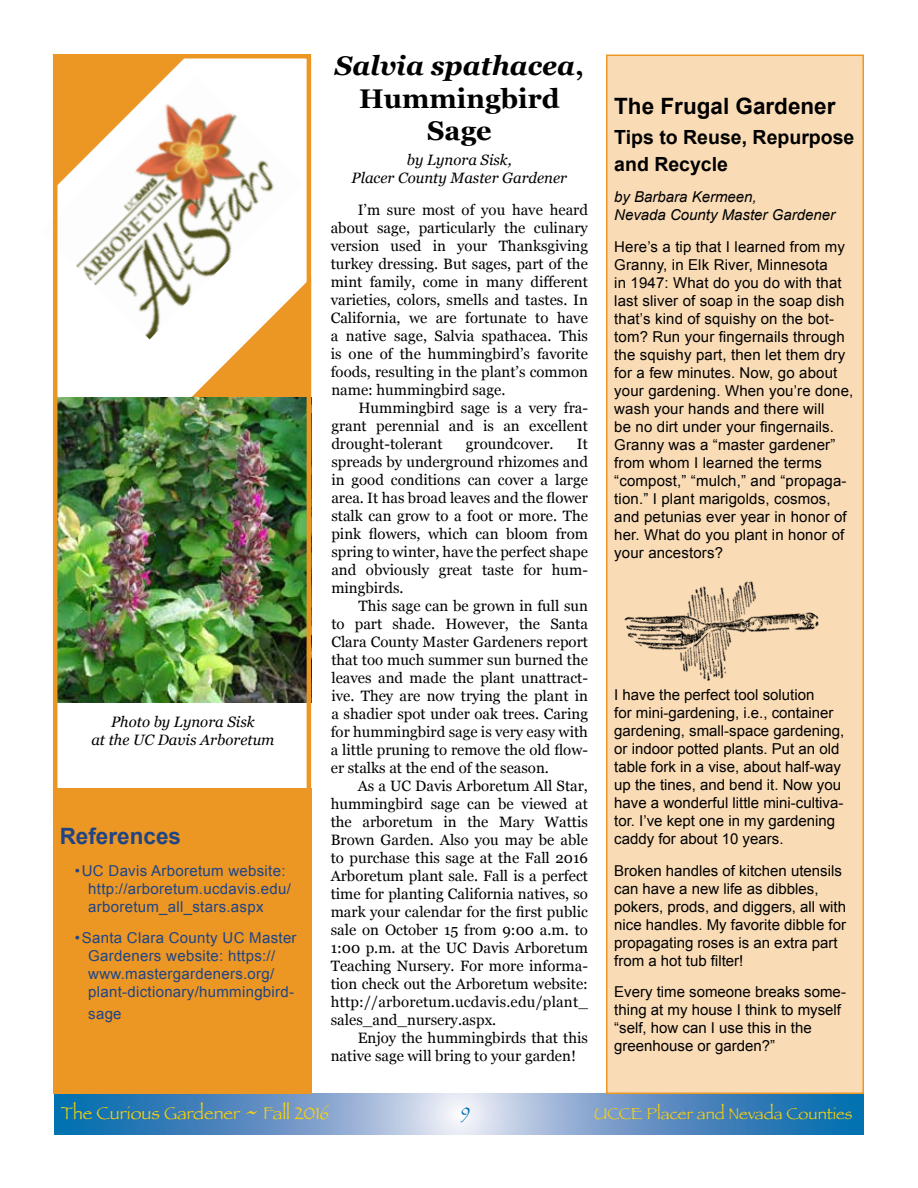
<style>
.page{position:relative;width:918px;height:1188px;background:#fff}
.page>*{position:absolute;margin:0;border:0;box-sizing:border-box;transform-origin:0 0}
.t1{font:700 27px/32.4px "Georgia";color:#000;text-align:center}
.t2{font:700 22.5px "Arial";color:#000}
.t3{font:700 22.5px "Arial";color:#1f4585}
.t4{font:700 19.5px/27px "Arial";color:#000}
.t5{font:18px "Papyrus";color:#f9d10a}
.t6{font:18px "Papyrus";color:#0272b1}
.t7{font:16.5px "Papyrus";color:#f9d10a}
.t8{font:15px/18px "Georgia";color:#000;text-align:justify}
.t9{font:15px/18px "Arial";color:#000}
.t10{font:15px/18px "Arial";letter-spacing:.02em;color:#1f4585}
.t11{font:italic 15px/18px "Georgia";color:#000;text-align:center}
.t12{font:italic 15px/18px "Arial";color:#000}
.s1{font-style:italic}
.s2{font-size:27px}
</style>
<div class="page">
<svg style="left:54px;top:1094px;width:810px;height:41px;background:#6899c8"></svg>
<svg style="left:191px;top:282px;width:115px;height:116px"></svg>
<svg style="left:58px;top:59px;width:126px;height:16px;background:#ed9d32"></svg>
<img style="left:52px;top:75px;width:253px;height:264px">
<div style="left:53px;top:788px;width:258px;height:306px;background:#ec9624"></div>
<img style="left:58px;top:398px;width:248px;height:305px">
<div style="left:53px;top:54px;width:258px;height:762px;border:4px solid #ec9624"></div>
<div style="left:607px;top:55px;width:256px;height:1038px;background:#f9dbb6"></div>
<div style="left:606px;top:55px;width:258px;height:1039px;border:2px solid #ec9624"></div>
<img style="left:624px;top:581px;width:195px;height:101px">
<p class="t11" style="left:91px;top:712px;width:185px">Photo by Lynora Sisk<br>at the UC Davis Arboretum</p>
<h2 class="t3" style="left:60px;top:821px;width:123px">References</h2>
<p class="t10" style="left:88px;top:862px;width:204px;text-indent:-14px">• UC Davis Arboretum website: http://arboretum.ucdavis.edu/ arboretum_all_stars.aspx</p>
<p class="t10" style="left:88px;top:929px;width:210px;text-indent:-14px">• Santa Clara County UC Master<br>Gardeners website: https:// www.mastergardeners.org/ plant-dictionary/hummingbird-</p>
<p class="t10" style="left:88px;top:1005px;width:35px">sage</p>
<h1 class="t1" style="left:335px;top:49px;width:251px"><span class="s1">Salvia spathacea</span>,<br>Hummingbird<br>Sage</h1>
<p class="t11" style="left:352px;top:150px;width:217px">by Lynora Sisk,<br>Placer County Master Gardener</p>
<p class="t8" style="left:331px;top:200px;width:259px;text-indent:27px">I’m sure most of you have heard about sage, particularly the culinary version used in your Thanksgiving turkey dressing. But sages, part of the mint family, come in many different varieties, colors, smells and tastes. In California, we are fortunate to have a native sage, Salvia spathacea. This is one of the hummingbird’s favorite foods, resulting in the plant’s common name: hummingbird sage.</p>
<p class="t8" style="left:331px;top:398px;width:258px;text-indent:27px">Hummingbird sage is a very fra&shy;grant perennial and is an excellent drought-tolerant</p>
<p class="t8" style="left:466px;top:434px;width:89px">groundcover.</p>
<p class="t8" style="left:331px;top:434px;width:258px;text-indent:246px">It spreads by underground rhizomes and in good conditions can cover a large area. It has broad leaves and the flower stalk can grow to a foot or more. The pink flowers, which can bloom from spring to winter, have the perfect shape and obviously great taste for hum&shy;mingbirds.</p>
<p class="t8" style="left:331px;top:596px;width:259px;text-indent:28px">This sage can be grown in full sun to part shade. However, the Santa Clara County Master Gardeners report that too much summer sun burned the leaves and made the plant unattract&shy;ive. They are now trying the plant in a shadier spot under oak trees. Caring for hummingbird sage is very easy with a little pruning to remove the old flow&shy;er stalks at the end of the season.</p>
<p class="t8" style="left:331px;top:776px;width:259px;text-indent:27px">As a UC Davis Arboretum All Star, hummingbird sage can be viewed at the arboretum in the Mary Wattis Brown Garden. Also you may be able to purchase this sage at the Fall 2016<br>Arboretum plant sale. Fall is a perfect time for planting California natives, so mark your calendar for the first public sale on October 15 from 9:00 a.m. to 1:00 p.m. at the UC Davis Arboretum Teaching Nursery. For more informa&shy;tion check out the Arboretum website: http://arboretum.ucdavis.edu/plant_ sales_and_nursery.aspx.</p>
<p class="t8" style="left:331px;top:1028px;width:259px;text-indent:27px">Enjoy the hummingbirds that this native sage will bring to your garden!</p>
<h2 class="t2" style="left:614px;top:91px;width:223px">The Frugal Gardener</h2>
<h3 class="t4" style="left:614px;top:124px;width:242px">Tips to Reuse, Repurpose and Recycle</h3>
<p class="t12" style="left:614px;top:188px;width:222px">by Barbara Kermeen,<br>Nevada County Master Gardener</p>
<p class="t9" style="left:614px;top:238px;width:241px">Here’s a tip that I learned from my<br>Granny, in Elk River, Minnesota<br>in 1947: What do you do with that last sliver of soap in the soap dish that’s kind of squishy on the bot&shy;tom? Run your fingernails through the squishy part, then let them dry for a few minutes. Now, go about your gardening. When you’re done, wash your hands and there will<br>be no dirt under your fingernails.<br>Granny was a “master gardener” from whom I learned the terms “compost,” “mulch,” and “propaga&shy;tion.” I plant marigolds, cosmos, and petunias ever year in honor of her. What do you plant in honor of your ancestors?</p>
<p class="t9" style="left:614px;top:686px;width:232px">I have the perfect tool solution<br>for mini-gardening, i.e., container gardening, small-space gardening, or indoor potted plants. Put an old table fork in a vise, about half-way up the tines, and bend it. Now you have a wonderful little mini-cultiva&shy;tor. I’ve kept one in my gardening caddy for about 10 years.</p>
<p class="t9" style="left:614px;top:862px;width:233px">Broken handles of kitchen utensils can have a new life as dibbles, pokers, prods, and diggers, all with nice handles. My favorite dibble for propagating roses is an extra part from a hot tub filter!</p>
<p class="t9" style="left:614px;top:983px;width:233px">Every time someone breaks some&shy;thing at my house I think to myself “self, how can I use this in the greenhouse or garden?”</p>
<p class="t5" style="left:61px;top:1102px;width:270px">The Curious Gardener <span class="s2">~</span> Fall 2016</p>
<p class="t6" style="left:461px;top:1102px;width:11px">9</p>
<p class="t7" style="left:594px;top:1103px;width:260px">UCCE Placer and Nevada Counties</p>
</div>
